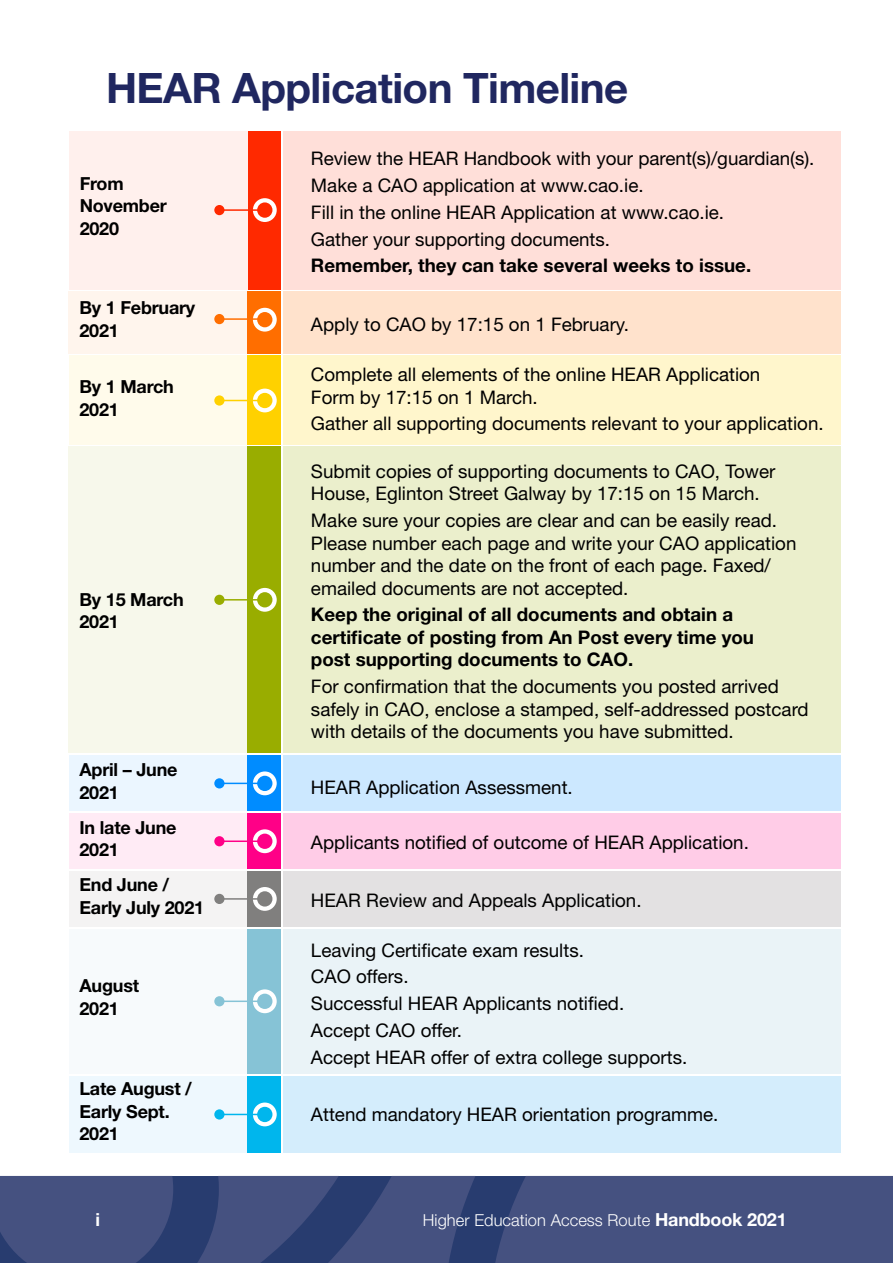
<style>
.page{position:relative;width:893px;height:1263px;background:#fff}
.page>*{position:absolute;margin:0;border:0;box-sizing:border-box;transform-origin:0 0}
.Heading_2{font:700 42px "Helvetica Neue LT Std";letter-spacing:-.015em;color:#202760}
.t1{font:18.75px/22.5px "Helvetica Neue LT Std";color:#000}
.t2{font:700 18.75px/22.5px "Helvetica Neue LT Std";color:#000}
.t3{font:700 18px/22.5px "Helvetica Neue LT Std";letter-spacing:-.01em;color:#000}
.t4{font:700 18px "Helvetica Neue LT Std";color:#fff}
.t5{font:300 16.5px "Helvetica Neue LT Std";letter-spacing:.005em;color:#fff}
.s1{font-weight:700;font-size:18px}
</style>
<div class="page">
<svg style="left:0;top:1176px;width:893px;height:87px;background:#3f4d7c"></svg>
<div style="left:69px;top:756px;width:195px;height:55px;background:#ebf6ff"></div>
<div style="left:69px;top:814px;width:195px;height:55px;background:#ffebf5"></div>
<div style="left:69px;top:871px;width:195px;height:55px;background:#f4f3f3"></div>
<div style="left:69px;top:1076px;width:195px;height:77px;background:#eef8fe"></div>
<div style="left:69px;top:929px;width:195px;height:145px;background:#f7fafc"></div>
<div style="left:69px;top:446px;width:184px;height:307px;background:#f7f8eb"></div>
<div style="left:69px;top:355px;width:208px;height:90px;background:#fffbeb"></div>
<div style="left:69px;top:291px;width:184px;height:62px;background:#fff5ed"></div>
<div style="left:247px;top:131px;width:34px;height:158px;background:#ff2900"></div>
<div style="left:247px;top:291px;width:34px;height:62px;background:#ff6e00"></div>
<div style="left:247px;top:355px;width:34px;height:90px;background:#ffd100"></div>
<div style="left:247px;top:446px;width:34px;height:307px;background:#99ad00"></div>
<div style="left:247px;top:756px;width:34px;height:55px;background:#008cff"></div>
<div style="left:247px;top:814px;width:34px;height:55px;background:#ff0087"></div>
<div style="left:247px;top:871px;width:34px;height:55px;background:#807f7e"></div>
<div style="left:247px;top:1076px;width:34px;height:77px;background:#00b6ed"></div>
<div style="left:247px;top:929px;width:34px;height:145px;background:#86c3d6"></div>
<div style="left:283px;top:131px;width:558px;height:158px;background:#ffdfd9"></div>
<div style="left:69px;top:131px;width:178px;height:158px;background:#fff0ed"></div>
<div style="left:283px;top:291px;width:558px;height:62px;background:#ffe2cc"></div>
<div style="left:283px;top:355px;width:558px;height:90px;background:#fff6cc"></div>
<div style="left:283px;top:446px;width:558px;height:307px;background:#ebefcc"></div>
<div style="left:283px;top:756px;width:558px;height:55px;background:#cce8ff"></div>
<div style="left:283px;top:814px;width:558px;height:55px;background:#ffcce7"></div>
<div style="left:283px;top:871px;width:558px;height:55px;background:#e3e1e2"></div>
<div style="left:283px;top:1076px;width:558px;height:77px;background:#d4edfc"></div>
<div style="left:283px;top:929px;width:558px;height:145px;background:#eaf3f7"></div>
<svg style="left:253px;top:198px;width:24px;height:24px"></svg>
<svg style="left:253px;top:308px;width:24px;height:24px"></svg>
<svg style="left:253px;top:389px;width:24px;height:23px"></svg>
<svg style="left:253px;top:588px;width:24px;height:24px"></svg>
<svg style="left:253px;top:771px;width:24px;height:24px"></svg>
<svg style="left:253px;top:829px;width:24px;height:24px"></svg>
<svg style="left:253px;top:887px;width:24px;height:24px"></svg>
<svg style="left:253px;top:989px;width:24px;height:24px"></svg>
<svg style="left:253px;top:1102px;width:24px;height:24px"></svg>
<div style="left:257px;top:202px;width:15px;height:16px;background:#ff2900;border-radius:50%"></div>
<div style="left:214px;top:205px;width:11px;height:10px;background:#ff2900;border-radius:50%"></div>
<div style="left:257px;top:312px;width:15px;height:15px;background:#ff6e00;border-radius:50%"></div>
<div style="left:257px;top:393px;width:15px;height:15px;background:#ffd100;border-radius:50%"></div>
<div style="left:257px;top:592px;width:15px;height:15px;background:#99ad00;border-radius:50%"></div>
<div style="left:257px;top:776px;width:15px;height:15px;background:#008cff;border-radius:50%"></div>
<div style="left:257px;top:834px;width:15px;height:15px;background:#ff0087;border-radius:50%"></div>
<div style="left:257px;top:891px;width:15px;height:15px;background:#807f7e;border-radius:50%"></div>
<div style="left:257px;top:994px;width:15px;height:15px;background:#86c3d6;border-radius:50%"></div>
<div style="left:257px;top:1107px;width:15px;height:15px;background:#00b6ed;border-radius:50%"></div>
<hr style="left:219px;top:209px;width:46px;height:2px;background:#ff2900">
<hr style="left:219px;top:318px;width:46px;height:2px;background:#ff6e00">
<hr style="left:219px;top:400px;width:46px;height:1px;background:#ffd100">
<hr style="left:219px;top:599px;width:46px;height:1px;background:#99ad00">
<hr style="left:219px;top:783px;width:46px;height:1px;background:#008cff">
<hr style="left:219px;top:840px;width:46px;height:2px;background:#ff0087">
<hr style="left:219px;top:898px;width:46px;height:2px;background:#807f7e">
<hr style="left:219px;top:1000px;width:46px;height:2px;background:#86c3d6">
<hr style="left:219px;top:1114px;width:46px;height:1px;background:#00b6ed">
<div style="left:214px;top:314px;width:11px;height:10px;background:#ff6e00;border-radius:50%"></div>
<div style="left:214px;top:395px;width:11px;height:11px;background:#ffd100;border-radius:50%"></div>
<div style="left:214px;top:595px;width:11px;height:10px;background:#99ad00;border-radius:50%"></div>
<div style="left:214px;top:778px;width:11px;height:10px;background:#008cff;border-radius:50%"></div>
<div style="left:214px;top:836px;width:11px;height:10px;background:#ff0087;border-radius:50%"></div>
<div style="left:214px;top:894px;width:11px;height:10px;background:#807f7e;border-radius:50%"></div>
<div style="left:214px;top:996px;width:11px;height:10px;background:#86c3d6;border-radius:50%"></div>
<div style="left:214px;top:1109px;width:11px;height:10px;background:#00b6ed;border-radius:50%"></div>
<p class="Heading_2" style="left:106px;top:62px;width:524px">HEAR Application Timeline</p>
<p class="t3" style="left:80px;top:172px;width:89px">From<br>November<br>2020</p>
<p class="t3" style="left:80px;top:296px;width:117px">By 1 February<br>2021</p>
<p class="t3" style="left:80px;top:375px;width:96px">By 1 March<br>2021</p>
<p class="t3" style="left:80px;top:588px;width:106px">By 15 March<br>2021</p>
<p class="t3" style="left:80px;top:758px;width:99px">April – June</p>
<p class="t3" style="left:80px;top:780px;width:41px">2021</p>
<p class="t3" style="left:80px;top:815px;width:98px">In late June</p>
<p class="t3" style="left:80px;top:838px;width:41px">2021</p>
<p class="t3" style="left:80px;top:873px;width:126px">End June /<br>Early July 2021</p>
<p class="t3" style="left:80px;top:974px;width:61px">August</p>
<p class="t3" style="left:80px;top:996px;width:41px">2021</p>
<p class="t3" style="left:80px;top:1077px;width:114px">Late August /<br>Early Sept.<br>2021</p>
<p class="t4" style="left:96px;top:1208px;width:6px">i</p>
<p class="t1" style="left:311px;top:147px;width:505px">Review the HEAR Handbook with your parent(s)/guardian(s).</p>
<p class="t1" style="left:311px;top:174px;width:334px">Make a CAO application at www.cao.ie.</p>
<p class="t1" style="left:311px;top:201px;width:415px">Fill in the online HEAR Application at www.cao.ie.</p>
<p class="t1" style="left:311px;top:227px;width:301px">Gather your supporting documents.</p>
<p class="t2" style="left:311px;top:254px;width:442px">Remember, they can take several weeks to issue.</p>
<p class="t1" style="left:311px;top:313px;width:320px">Apply to CAO by 17:15 on 1 February.</p>
<p class="t1" style="left:311px;top:363px;width:451px">Complete all elements of the online HEAR Application<br>Form by 17:15 on 1 March.</p>
<p class="t1" style="left:311px;top:412px;width:514px">Gather all supporting documents relevant to your application.</p>
<p class="t1" style="left:311px;top:460px;width:466px">Submit copies of supporting documents to CAO, Tower<br>House, Eglinton Street Galway by 17:15 on 15 March.</p>
<p class="t1" style="left:311px;top:509px;width:487px">Make sure your copies are clear and can be easily read.<br>Please number each page and write your CAO application number and the date on the front of each page. Faxed/ emailed documents are not accepted.</p>
<p class="t2" style="left:311px;top:603px;width:445px">Keep the original of all documents and obtain a certificate of posting from An Post every time you post supporting documents to CAO.</p>
<p class="t1" style="left:311px;top:675px;width:499px">For confirmation that the documents you posted arrived safely in CAO, enclose a stamped, self-addressed postcard with details of the documents you have submitted.</p>
<p class="t1" style="left:311px;top:776px;width:263px">HEAR Application Assessment.</p>
<p class="t1" style="left:311px;top:831px;width:439px">Applicants notified of outcome of HEAR Application.</p>
<p class="t1" style="left:311px;top:888px;width:332px">HEAR Review and Appeals Application.</p>
<p class="t1" style="left:311px;top:938px;width:274px">Leaving Certificate exam results.</p>
<p class="t1" style="left:311px;top:965px;width:99px">CAO offers.</p>
<p class="t1" style="left:311px;top:992px;width:315px">Successful HEAR Applicants notified.</p>
<p class="t1" style="left:311px;top:1019px;width:153px">Accept CAO offer.</p>
<p class="t1" style="left:311px;top:1045px;width:378px">Accept HEAR offer of extra college supports.</p>
<p class="t1" style="left:311px;top:1103px;width:409px">Attend mandatory HEAR orientation programme.</p>
<p class="t5" style="left:423px;top:1210px;width:365px">Higher Education Access Route <span class="s1">Handbook 2021</span></p>
</div>
